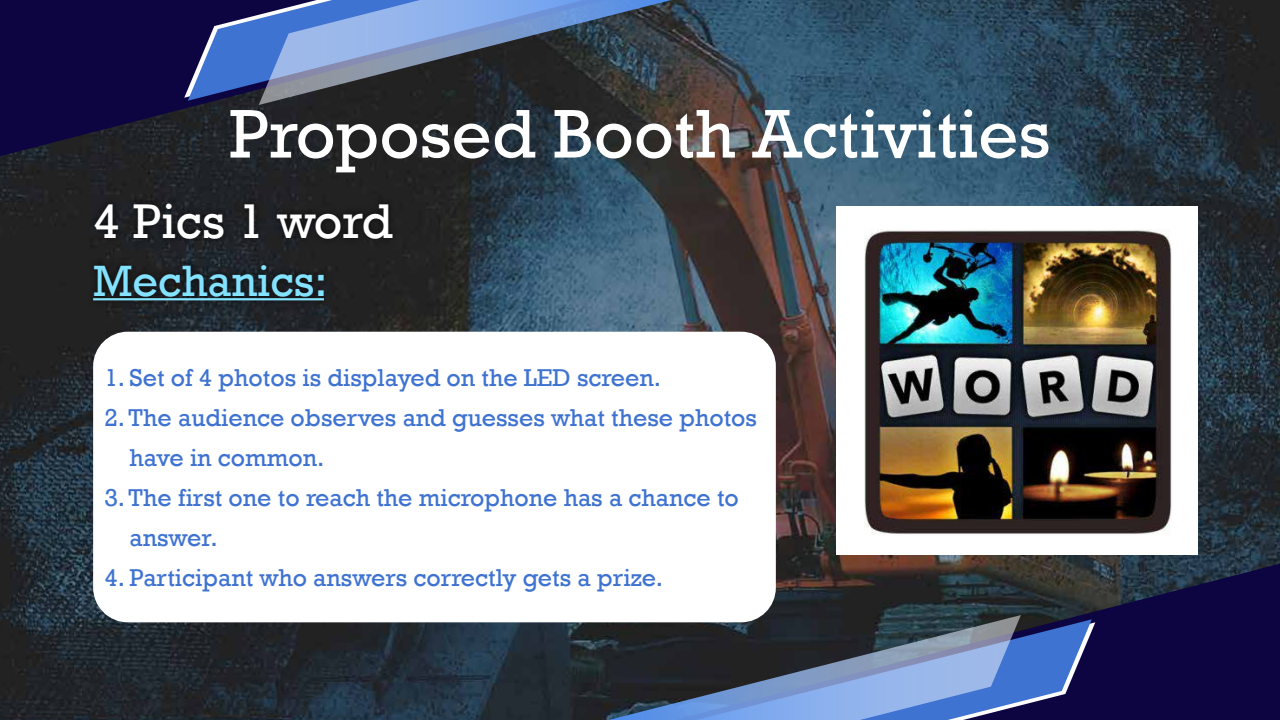
<style>
.page{position:relative;width:1280px;height:720px;background:#fff}
.page>*{position:absolute;margin:0;border:0;box-sizing:border-box;transform-origin:0 0}
.t1{font:70px "Rockwell";color:#fff}
.t2{font:50px "Rockwell";color:#fff}
.t3{font:45px "Rockwell";color:#83e2ff}
.t4{font:25px/40px "Rockwell";color:#3f73d1}
</style>
<div class="page">
<img style="left:0;top:0;width:1280px;height:720px">
<svg style="left:763px;top:564px;width:517px;height:156px;fill:#0d0541"></svg>
<svg style="left:1021px;top:619px;width:71px;height:101px;fill:#3f73d1"></svg>
<svg style="left:609px;top:615px;width:412px;height:105px"></svg>
<svg style="left:0;top:0;width:606px;height:156px"></svg>
<svg style="left:188px;top:0;width:71px;height:101px;fill:#3f73d1"></svg>
<svg style="left:259px;top:0;width:412px;height:105px"></svg>
<img style="left:82px;top:185px;width:321px;height:134px">
<hr style="left:93px;top:298px;width:231px;height:2px;background:#83e2ff">
<div style="left:93px;top:332px;width:683px;height:290px;background:#fff;border-radius:35px"></div>
<div style="left:836px;top:206px;width:362px;height:349px;background:#fff"></div>
<img style="left:865px;top:229px;width:307px;height:305px">
<h1 class="t1" style="left:229px;top:94px;width:823px">Proposed Booth Activities</h1>
<h2 class="t2" style="left:93px;top:192px;width:301px">4 Pics 1 word</h2>
<h3 class="t3" style="left:93px;top:255px;width:236px">Mechanics:</h3>
<p class="t4" style="left:104px;top:358px;width:558px">1. Set of 4 photos is displayed on the LED screen.</p>
<p class="t4" style="left:129px;top:398px;width:629px;text-indent:-25px">2. The audience observes and guesses what these photos have in common.</p>
<p class="t4" style="left:129px;top:478px;width:611px;text-indent:-25px">3. The first one to reach the microphone has a chance to answer.</p>
<p class="t4" style="left:104px;top:558px;width:560px">4. Participant who answers correctly gets a prize.</p>
</div>
